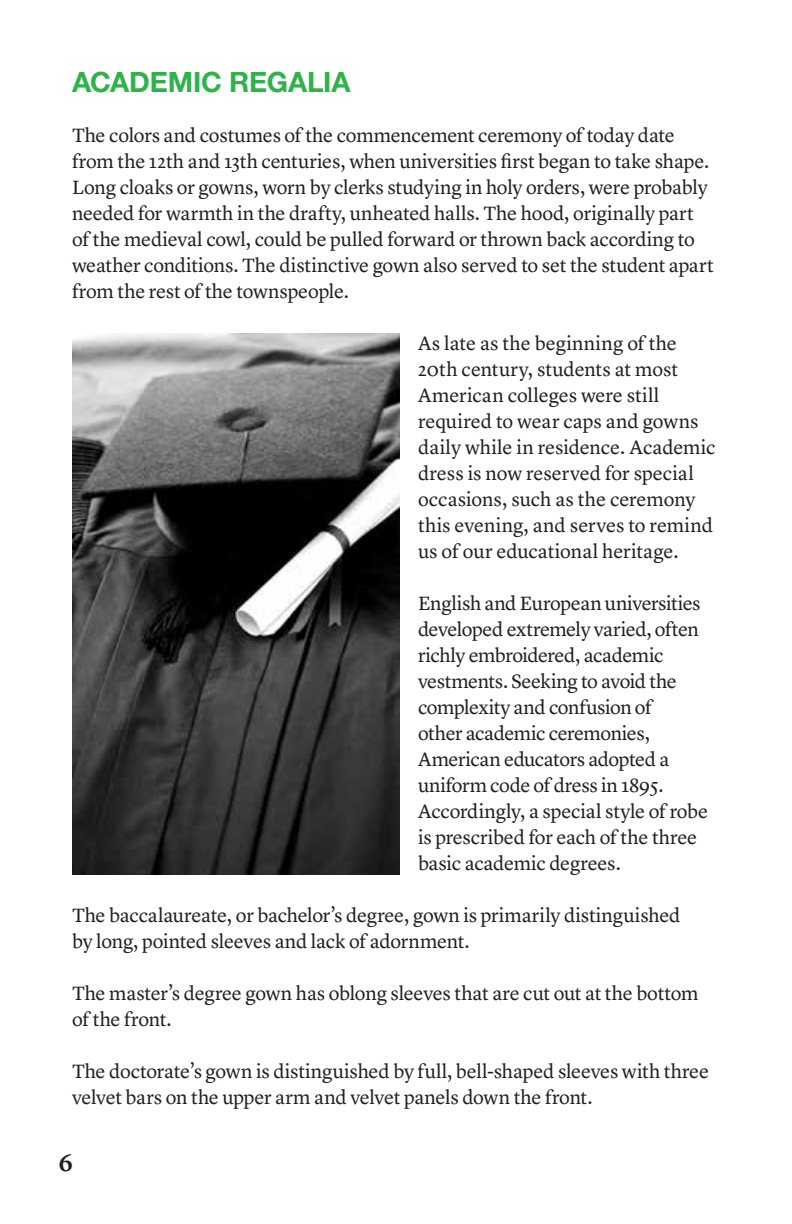
<style>
.page{position:relative;width:792px;height:1224px;background:#fff}
.page>*{position:absolute;margin:0;border:0;box-sizing:border-box;transform-origin:0 0}
.t1{font:700 28px "Helvetica Neue LT Pro";letter-spacing:-.01em;color:#2db34a}
.bold_title{font:600 24px "Lyon Text";color:#231f20}
.eaves_text{font:20px/26px "Lyon Text";letter-spacing:-.01em;color:#231f20}
</style>
<div class="page">
<img style="left:72px;top:334px;width:328px;height:540px">
<p class="t1" style="left:72px;top:65px;width:280px">ACADEMIC REGALIA</p>
<p class="eaves_text" style="left:72px;top:121px;width:643px">The colors and costumes of the commencement ceremony of today date from the 12th and 13th centuries, when universities first began to take shape.<br>Long cloaks or gowns, worn by clerks studying in holy orders, were probably needed for warmth in the drafty, unheated halls. The hood, originally part of the medieval cowl, could be pulled forward or thrown back according to weather conditions. The distinctive gown also served to set the student apart from the rest of the townspeople.</p>
<p class="eaves_text" style="left:418px;top:329px;width:299px">As late as the beginning of the<br>20th century, students at most<br>American colleges were still required to wear caps and gowns daily while in residence. Academic dress is now reserved for special occasions, such as the ceremony this evening, and serves to remind us of our educational heritage.</p>
<p class="eaves_text" style="left:418px;top:589px;width:292px">English and European universities developed extremely varied, often richly embroidered, academic vestments. Seeking to avoid the complexity and confusion of<br>other academic ceremonies,<br>American educators adopted a uniform code of dress in 1895.<br>Accordingly, a special style of robe is prescribed for each of the three basic academic degrees.</p>
<p class="eaves_text" style="left:72px;top:901px;width:610px">The baccalaureate, or bachelor’s degree, gown is primarily distinguished by long, pointed sleeves and lack of adornment.</p>
<p class="eaves_text" style="left:72px;top:979px;width:628px">The master’s degree gown has oblong sleeves that are cut out at the bottom of the front.</p>
<p class="eaves_text" style="left:72px;top:1057px;width:639px">The doctorate’s gown is distinguished by full, bell-shaped sleeves with three velvet bars on the upper arm and velvet panels down the front.</p>
<p class="bold_title" style="left:59px;top:1144px;width:16px">6</p>
</div>
